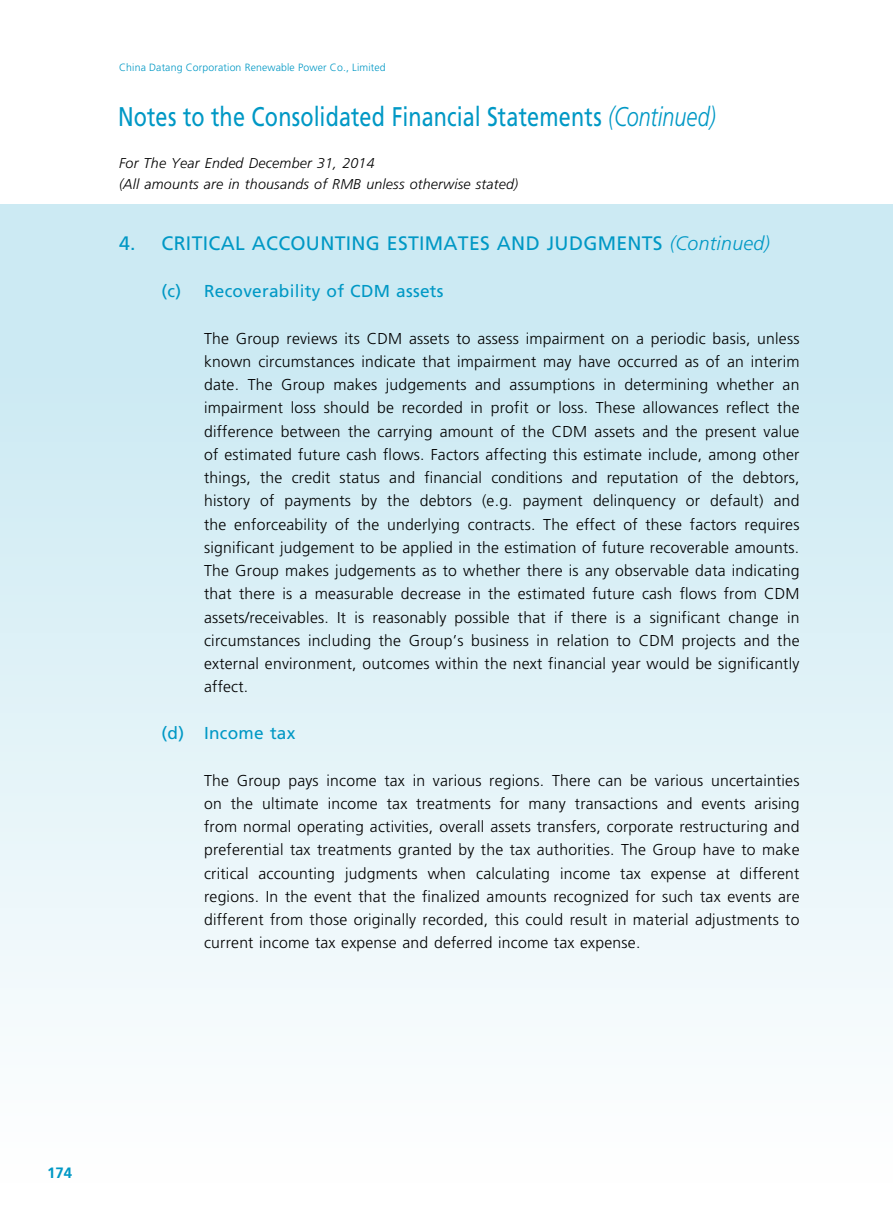
<style>
.page{position:relative;width:893px;height:1212px;background:#fff}
.page>*{position:absolute;margin:0;border:0;box-sizing:border-box;transform-origin:0 0}
.t1{font:27px "Frutiger LT Std";letter-spacing:.005em;color:#0098c5;scale:.8 1}
.t2{font:19.5px "Frutiger LT Std";letter-spacing:.015em;color:#0098c5}
.t3{font:italic 300 19.5px "Frutiger LT Std";letter-spacing:.015em;color:#0098c5}
.t4{font:17.25px "Frutiger LT Std";letter-spacing:.015em;color:#0098c5}
.t5{font:300 15.75px/23.2px "Frutiger LT Std";letter-spacing:.015em;color:#000;text-align:justify}
.t6{font:700 15px "Frutiger LT Std";color:#0098c5}
.t7{font:italic 300 14.25px/21px "Frutiger LT Std";letter-spacing:.015em;color:#000}
.t8{font:300 10.5px "Frutiger LT Std";letter-spacing:.015em;color:#0098c5}
.s1{font-weight:300;font-style:italic}
.s2{font-weight:400;font-style:normal}
</style>
<div class="page">
<div style="left:0;top:204px;width:893px;height:978px;background:linear-gradient(to bottom,#c5e7f1,#fdfefe)"></div>
<hr style="left:892px;top:204px;width:1px;height:978px;background:#cceaf3">
<p class="t8" style="left:119px;top:62px;width:268px">China Datang Corporation Renewable Power Co., Limited</p>
<h1 class="t1" style="left:118px;top:101px;width:749px">N otes to the Consolidated Financial Statements <span class="s1">(Continued)</span></h1>
<p class="t7" style="left:119px;top:152px;width:401px">For The Year Ended December 31, 2014<br>(All amounts are in thousands of RMB unless otherwise stated)</p>
<p class="t2" style="left:119px;top:232px;width:185px">4. CRITI CAL ACCOUNTING</p>
<p class="t2" style="left:387px;top:232px;width:70px">ESTI MATE</p>
<p class="t2" style="left:480px;top:232px;width:149px">S AND JUDGMENT</p>
<p class="t3" style="left:653px;top:232px;width:119px"><span class="s2">S</span> (Continued)</p>
<p class="t4" style="left:162px;top:281px;width:283px">(c) Recoverability of CDM assets</p>
<p class="t5" style="left:204px;top:327px;width:597px">The Group reviews its CDM assets to assess impairment on a periodic basis, unless known circumstances indicate that impairment may have occurred as of an interim date. The Group makes judgements and assumptions in determining whether an impairment loss should be recorded in profit or loss. These allowances reflect the difference between the carrying amount of the CDM assets and the present value of estimated future cash flows. Factors affecting this estimate include, among other things, the credit status and financial conditions and reputation of the debtors, history of payments by the debtors (e.g. payment delinquency or default) and the enforceability of the underlying contracts. The effect of these factors requires significant judgement to be applied in the estimation of future recoverable amounts.<br>The Group makes judgements as to whether there is any observable data indicating that there is a measurable decrease in the estimated future cash flows from CDM assets/receivables. It is reasonably possible that if there is a significant change in circumstances including the Group’s business in relation to CDM projects and the external environment, outcomes within the next financial year would be significantly affect.</p>
<p class="t4" style="left:162px;top:723px;width:135px">(d) I ncome tax</p>
<p class="t5" style="left:204px;top:769px;width:597px">The Group pays income tax in various regions. There can be various uncertainties on the ultimate income tax treatments for many transactions and events arising from normal operating activities, overall assets transfers, corporate restructuring and preferential tax treatments granted by the tax authorities. The Group have to make critical accounting judgments when calculating income tax expense at different regions. In the event that the finalized amounts recognized for such tax events are different from those originally recorded, this could result in material adjustments to current income tax expense and deferred income tax expense.</p>
<p class="t6" style="left:47px;top:1163px;width:27px">174</p>
</div>
